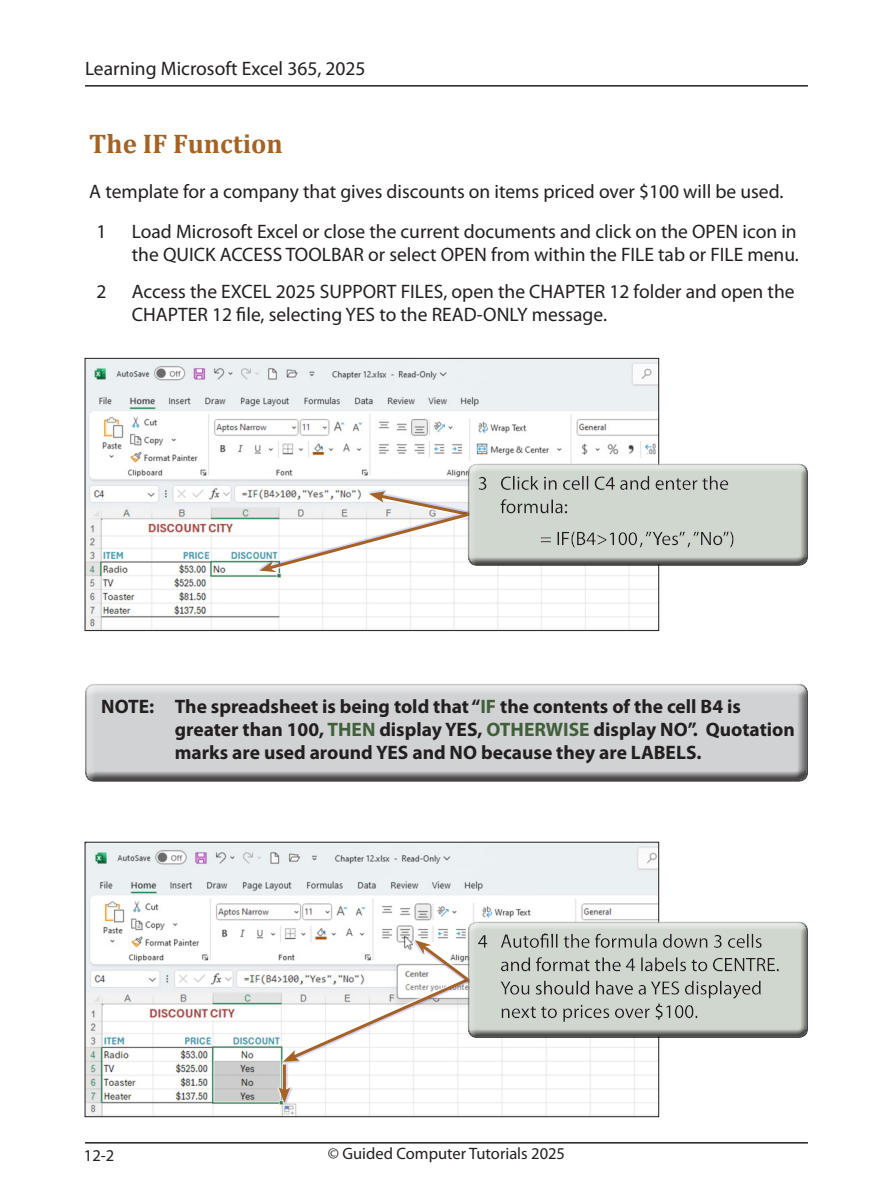
<style>
.page{position:relative;width:893px;height:1191px;background:#fff}
.page>*{position:absolute;margin:0;border:0;box-sizing:border-box;transform-origin:0 0}
.Sub-Head{font:700 27px "Cambria";color:#a66223}
.Body{font:19.5px/23.4px "Myriad Pro";color:#231f20}
.NB_normal{font:700 19.5px/23.4px "Myriad Pro";color:#231f20}
.Paragraph{font:19.5px "Myriad Pro";color:#231f20}
.Body-2{font:16.5px "Myriad Pro";color:#231f20}
.s1{color:#415f3a}
</style>
<div class="page">
<hr style="left:85px;top:1142px;width:723px;height:1px;background:#231f20">
<hr style="left:85px;top:85px;width:723px;height:2px;background:#231f20">
<div style="left:85px;top:682px;width:723px;height:93px;background:#fff;opacity:.75"></div>
<div style="left:85px;top:685px;width:723px;height:97px;background:#231f20;opacity:.75"></div>
<img style="left:87px;top:360px;width:570px;height:269px">
<div style="left:85px;top:358px;width:574px;height:273px;border:1px solid #231f20"></div>
<img style="left:87px;top:844px;width:570px;height:271px">
<div style="left:277px;top:1062px;width:14px;height:42px;background:#fff;opacity:.94"></div>
<div style="left:283px;top:1062px;width:9px;height:43px;background:#00f;opacity:.18"></div>
<hr style="left:283px;top:1064px;width:3px;height:28px;background:#a66223">
<svg style="left:279px;top:1087px;width:11px;height:16px"></svg>
<div style="left:281px;top:978px;width:190px;height:86px;background:#00f;opacity:.18"></div>
<svg style="left:283px;top:921px;width:377px;height:140px"></svg>
<div style="left:468px;top:922px;width:340px;height:116px;background:#231f20;opacity:.75"></div>
<div style="left:257px;top:512px;width:215px;height:62px;background:#fff"></div>
<svg style="left:259px;top:463px;width:401px;height:109px"></svg>
<div style="left:468px;top:463px;width:340px;height:97px;background:#c2c1c1"></div>
<div style="left:468px;top:465px;width:340px;height:101px;background:#231f20;opacity:.75"></div>
<p class="Body" style="left:85px;top:57px;width:282px">Learning Microsoft Excel 365, 2025</p>
<p class="Sub-Head" style="left:89px;top:125px;width:195px">The IF Function</p>
<p class="Paragraph" style="left:89px;top:179px;width:696px">A template for a company that gives discounts on items priced over $100 will be used.</p>
<p class="Body" style="left:96px;top:219px;width:12px">1</p>
<p class="Body" style="left:132px;top:219px;width:669px">Load Microsoft Excel or close the current documents and click on the OPEN icon in the QUICK ACCESS TOOLBAR or select OPEN from within the FILE tab or FILE menu.</p>
<p class="Body" style="left:96px;top:279px;width:12px">2</p>
<p class="Body" style="left:132px;top:279px;width:664px">Access the EXCEL 2025 SUPPORT FILES, open the CHAPTER 12 folder and open the<br>CHAPTER 12 file, selecting YES to the READ-ONLY message.</p>
<p class="NB_normal" style="left:175px;top:693px;width:621px;text-indent:-73px">NOTE: The spreadsheet is being told that “<span class="s1">IF</span> the contents of the cell B4 is greater than 100, <span class="s1">THEN</span> display YES, <span class="s1">OTHERWISE</span> display NO”. Quotation marks are used around YES and NO because they are LABELS.</p>
<p class="Body-2" style="left:84px;top:1144px;width:32px">12-2</p>
<p class="Body-2" style="left:328px;top:1143px;width:239px">© Guided Computer Tutorials 2025</p>
</div>
